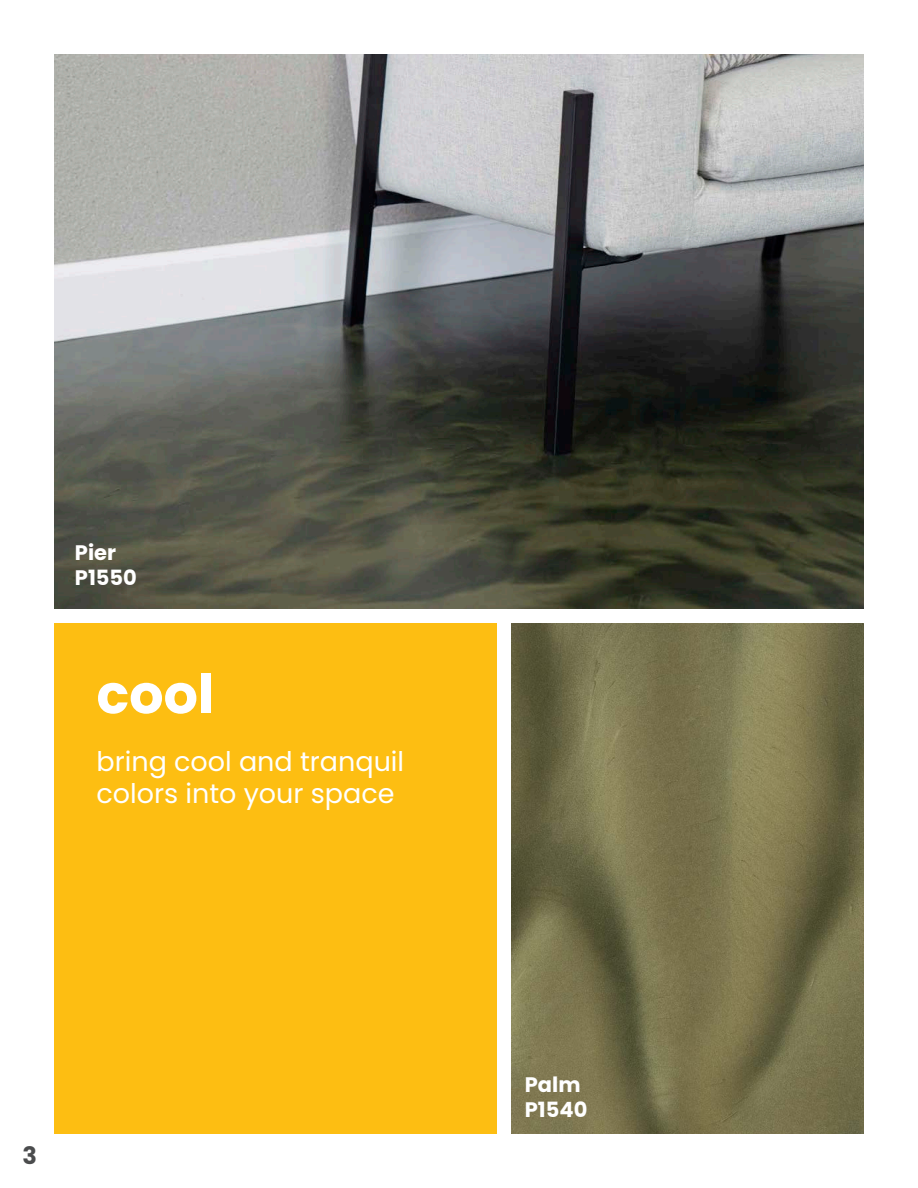
<style>
.page{position:relative;width:918px;height:1188px;background:#fff}
.page>*{position:absolute;margin:0;border:0;box-sizing:border-box;transform-origin:0 0}
.t1{font:700 54px "Poppins";color:#fff}
.t2{font:27px/32.4px "Poppins";color:#fff}
.t3{font:700 24px "Poppins";color:#4b4c4d}
.t4{font:700 21px/25.2px "Poppins";color:#fff}
</style>
<div class="page">
<img style="left:54px;top:54px;width:810px;height:555px">
<div style="left:55px;top:623px;width:442px;height:511px;background:#fdbe12"></div>
<img style="left:511px;top:623px;width:353px;height:511px">
<p class="t4" style="left:75px;top:540px;width:63px">Pier<br>P1550</p>
<h1 class="t1" style="left:97px;top:663px;width:119px">cool</h1>
<p class="t2" style="left:97px;top:745px;width:309px">bring cool and tranquil colors into your space</p>
<p class="t3" style="left:22px;top:1141px;width:16px">3</p>
<p class="t4" style="left:525px;top:1072px;width:64px">Palm<br>P1540</p>
</div>
